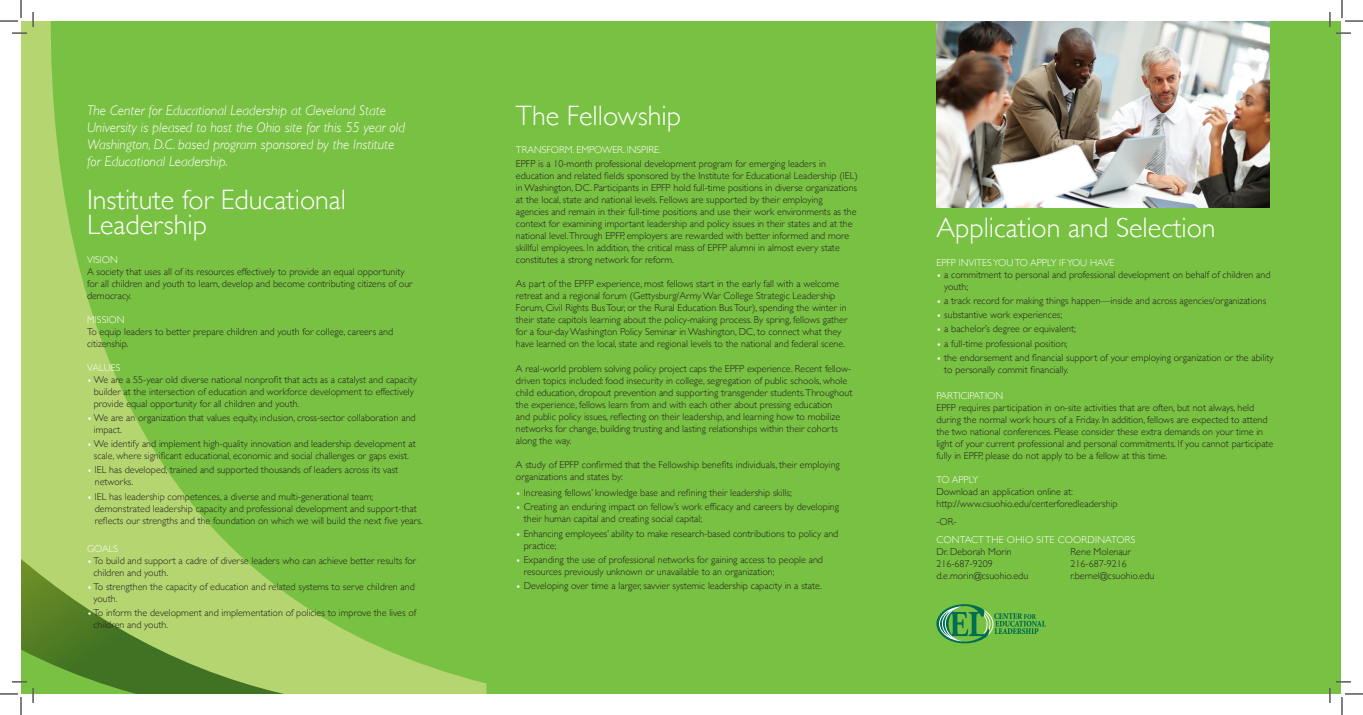
<style>
.page{position:relative;width:1363px;height:715px;background:#fff}
.page>*{position:absolute;margin:0;border:0;box-sizing:border-box;transform-origin:0 0}
.t1{font:300 28px/25px "Gill Sans";color:#fff}
.t2{font:italic 300 14px/17px "Gill Sans";color:#fff}
.t3{font:300 10px/12px "Gill Sans";color:#231f20}
.t4{font:300 10px "Gill Sans";color:#fff}
.t5{font:300 10px "Gill Sans";letter-spacing:.02em;color:#fff}
.s1{color:#fff}
</style>
<div class="page">
<div style="left:21px;top:22px;width:1318px;height:671px;background:#79c142"></div>
<svg style="left:21px;top:21px;width:465px;height:672px"></svg>
<img style="left:936px;top:22px;width:333px;height:185px">
<svg style="left:936px;top:604px;width:109px;height:39px"></svg>
<svg style="left:0;top:0;width:34px;height:34px"></svg>
<svg style="left:0;top:680px;width:34px;height:34px"></svg>
<svg style="left:1328px;top:0;width:34px;height:34px"></svg>
<svg style="left:1328px;top:680px;width:34px;height:34px"></svg>
<h2 class="t2" style="left:87px;top:102px;width:319px">The Center for Educational Leadership at Cleveland State University is pleased to host the Ohio site for this 55 year old Washington, D.C. based program sponsored by the Institute for Educational Leadership.</h2>
<h1 class="t1" style="left:87px;top:187px;width:260px">Institute for Educational<br>Leadership</h1>
<p class="t4" style="left:87px;top:253px;width:32px">VISION</p>
<p class="t3" style="left:87px;top:265px;width:327px">A society that uses all of its resources effectively to provide an equal opportunity for all children and youth to learn, develop and become contributing citizens of our democracy.</p>
<p class="t4" style="left:87px;top:313px;width:39px">MISSION</p>
<p class="t3" style="left:87px;top:325px;width:307px">To equip leaders to better prepare children and youth for college, careers and citizenship.</p>
<p class="t4" style="left:87px;top:361px;width:35px">VALUES</p>
<p class="t3" style="left:94px;top:373px;width:325px;text-indent:-7px"><span class="s1">•</span> We are a 55-year old diverse national nonprofit that acts as a catalyst and capacity builder at the intersection of education and workforce development to effectively provide equal opportunity for all children and youth.</p>
<p class="t3" style="left:94px;top:411px;width:323px;text-indent:-7px"><span class="s1">•</span> We are an organization that values equity, inclusion, cross-sector collaboration and impact.</p>
<p class="t3" style="left:87px;top:437px;width:330px;text-align:center"><span class="s1">•</span> We identify and implement high-quality innovation and leadership development at scale, where significant educational, economic and social challenges or gaps exist.</p>
<p class="t3" style="left:95px;top:463px;width:305px;text-indent:-8px"><span class="s1">•</span> IEL has developed, trained and supported thousands of leaders across its vast networks.</p>
<p class="t3" style="left:95px;top:490px;width:329px;text-indent:-8px"><span class="s1">•</span> IEL has leadership competences, a diverse and multi-generational team; demonstrated leadership capacity and professional development and support-that reflects our strengths and the foundation on which we will build the next five years.</p>
<p class="t4" style="left:87px;top:542px;width:32px">GOALS</p>
<p class="t3" style="left:93px;top:554px;width:324px;text-indent:-6px"><span class="s1">•</span>To build and support a cadre of diverse leaders who can achieve better results for children and youth.</p>
<p class="t3" style="left:93px;top:580px;width:323px;text-indent:-6px"><span class="s1">•</span>To strengthen the capacity of education and related systems to serve children and youth.</p>
<p class="t3" style="left:93px;top:606px;width:324px;text-indent:-6px"><span class="s1">•</span>To inform the development and implementation of policies to improve the lives of children and youth.</p>
<h1 class="t1" style="left:516px;top:103px;width:166px">The Fellowship</h1>
<p class="t4" style="left:516px;top:144px;width:146px">TRANSFORM. EMPOWER. INSPIRE.</p>
<p class="t3" style="left:516px;top:158px;width:343px">EPFP is a 10-month professional development program for emerging leaders in education and related fields sponsored by the Institute for Educational Leadership (IEL) in Washington, DC. Participants in EPFP hold full-time positions in diverse organizations at the local, state and national levels. Fellows are supported by their employing agencies and remain in their full-time positions and use their work environments as the context for examining important leadership and policy issues in their states and at the national level.Through EPFP, employers are rewarded with better informed and more skillful employees. In addition, the critical mass of EPFP alumni in almost every state constitutes a strong network for reform.</p>
<p class="t3" style="left:516px;top:278px;width:333px">As part of the EPFP experience, most fellows start in the early fall with a welcome retreat and a regional forum (Gettysburg/Army War College Strategic Leadership Forum, Civil Rights Bus Tour, or the Rural Education Bus Tour), spending the winter in their state capitols learning about the policy-making process. By spring, fellows gather for a four-day Washington Policy Seminar in Washington, DC, to connect what they have learned on the local, state and regional levels to the national and federal scene.</p>
<p class="t3" style="left:516px;top:362px;width:338px">A real-world problem solving policy project caps the EPFP experience. Recent fellow&shy;driven topics included: food insecurity in college, segregation of public schools, whole child education, dropout prevention and supporting transgender students.Throughout the experience, fellows learn from and with each other about pressing education<br>and public policy issues, reflecting on their leadership, and learning how to mobilize networks for change, building trusting and lasting relationships within their cohorts along the way.</p>
<p class="t3" style="left:516px;top:458px;width:325px">A study of EPFP confirmed that the Fellowship benefits individuals, their employing organizations and states by:</p>
<p class="t3" style="left:516px;top:486px;width:277px"><span class="s1">•</span> Increasing fellows’ knowledge base and refining their leadership skills;</p>
<p class="t3" style="left:523px;top:500px;width:317px;text-indent:-8px"><span class="s1">•</span> Creating an enduring impact on fellow’s work efficacy and careers by developing their human capital and creating social capital;</p>
<p class="t3" style="left:523px;top:527px;width:316px;text-indent:-8px"><span class="s1">•</span> Enhancing employees’ ability to make research-based contributions to policy and practice;</p>
<p class="t3" style="left:523px;top:553px;width:301px;text-indent:-8px"><span class="s1">•</span> Expanding the use of professional networks for gaining access to people and resources previously unknown or unavailable to an organization;</p>
<p class="t3" style="left:516px;top:579px;width:307px"><span class="s1">•</span> Developing over time a larger, savvier systemic leadership capacity in a state.</p>
<h1 class="t1" style="left:936px;top:215px;width:281px">Application and Selection</h1>
<p class="t4" style="left:936px;top:256px;width:179px">EPFP INVITES YOU TO APPLY IF YOU HAVE</p>
<p class="t3" style="left:944px;top:268px;width:328px;text-indent:-8px"><span class="s1">•</span> a commitment to personal and professional development on behalf of children and youth;</p>
<p class="t3" style="left:936px;top:294px;width:331px"><span class="s1">•</span> a track record for making things happen—inside and across agencies/organizations</p>
<p class="t3" style="left:936px;top:308px;width:127px"><span class="s1">•</span> substantive work experiences;</p>
<p class="t3" style="left:936px;top:323px;width:141px"><span class="s1">•</span> a bachelor’s degree or equivalent;</p>
<p class="t3" style="left:936px;top:337px;width:133px"><span class="s1">•</span> a full-time professional position;</p>
<p class="t3" style="left:944px;top:351px;width:331px;text-indent:-8px"><span class="s1">•</span> the endorsement and financial support of your employing organization or the ability to personally commit financially.</p>
<p class="t4" style="left:936px;top:390px;width:68px">PARTICIPATION</p>
<p class="t3" style="left:936px;top:401px;width:338px">EPFP requires participation in on-site activities that are often, but not always, held during the normal work hours of a Friday. In addition, fellows are expected to attend the two national conferences. Please consider these extra demands on your time in light of your current professional and personal commitments. If you cannot participate fully in EPFP, please do not apply to be a fellow at this time.</p>
<p class="t4" style="left:936px;top:474px;width:43px">TO APPLY</p>
<p class="t3" style="left:936px;top:485px;width:183px">Download an application online at: http://www.csuohio.edu/centerforedleadership</p>
<p class="t3" style="left:936px;top:515px;width:22px">-OR-</p>
<p class="t5" style="left:936px;top:534px;width:200px">CONTACT THE OHIO SITE COORDINATORS</p>
<p class="t3" style="left:936px;top:545px;width:93px">Dr. Deborah Morin<br>216-687-9209 d.e.morin@csuohio.edu</p>
<p class="t3" style="left:1070px;top:545px;width:85px">Rene Molenaur<br>216-687-9216 r.bernel@csuohio.edu</p>
</div>
